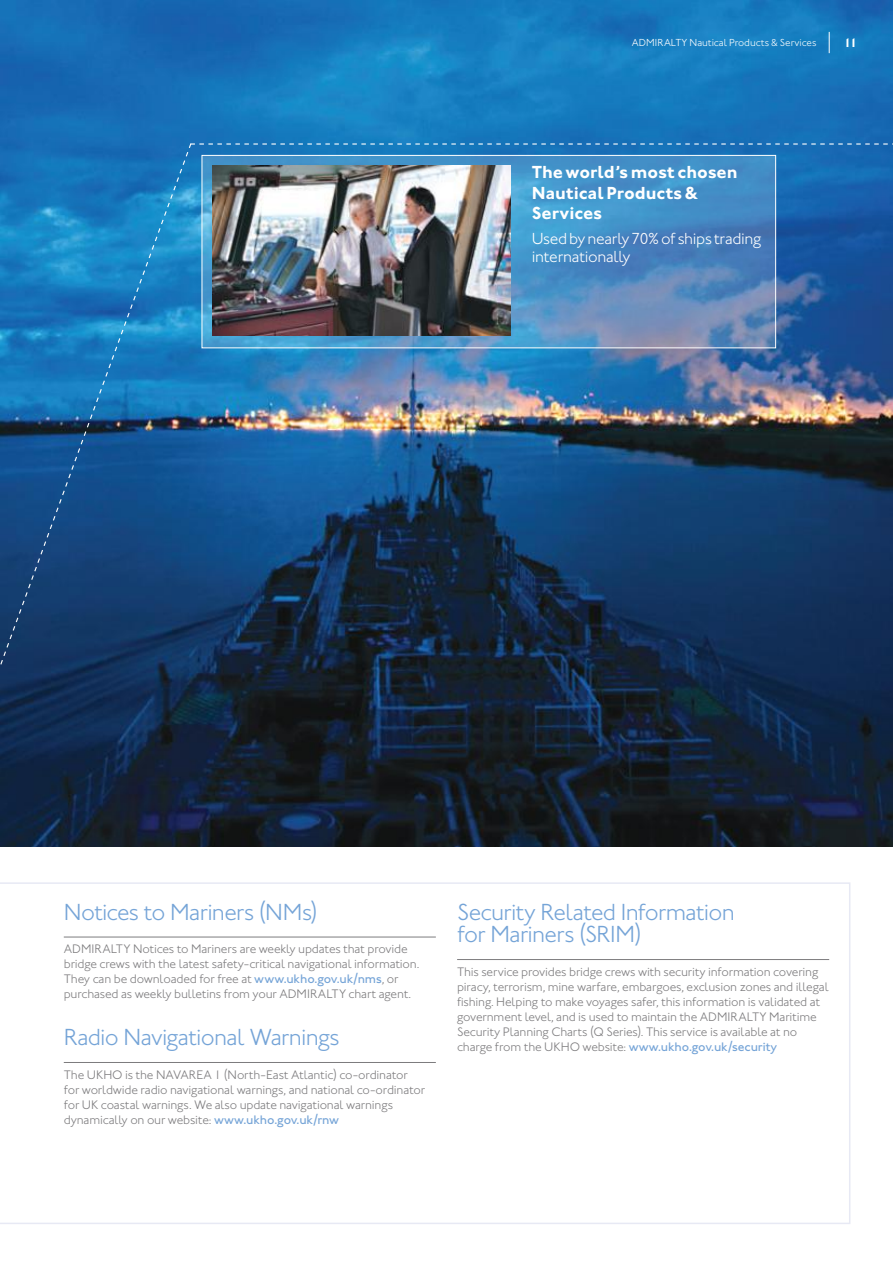
<style>
.page{position:relative;width:893px;height:1263px;background:#fff}
.page>*{position:absolute;margin:0;border:0;box-sizing:border-box;transform-origin:0 0}
.t1{font:300 24px/22.5px "Johnston ITC Std";letter-spacing:-.03em;color:#75a4d7}
.t2{font:700 18px/20.7px "Johnston ITC Std";color:#fff}
.t3{font:300 16.5px/18.8px "Johnston ITC Std";letter-spacing:-.02em;color:#fff}
.t4{font:300 12.75px/15px "Johnston ITC Std";letter-spacing:-.015em;color:#7d7c7e}
.t5{font:700 12.75px "Johnston ITC Std";color:#fff}
.t6{font:300 10.5px "Johnston ITC Std";letter-spacing:-.005em;color:#fff}
.s1{font-weight:500;color:#75a4d7}
</style>
<div class="page">
<img style="left:0;top:0;width:893px;height:846px">
<svg style="left:829px;top:32px;width:1px;height:21px"></svg>
<svg style="left:0;top:882px;width:850px;height:342px"></svg>
<svg style="left:204px;top:157px;width:570px;height:189px;background:#518ec1"></svg>
<div style="left:202px;top:155px;width:574px;height:193px;border:1px solid #fff"></div>
<img style="left:213px;top:166px;width:297px;height:170px">
<svg style="left:192px;top:143px;width:701px;height:2px"></svg>
<svg style="left:0;top:142px;width:192px;height:668px;background:#15558b"></svg>
<hr style="left:64px;top:1062px;width:372px;height:1px;background:#7d7c7e">
<hr style="left:64px;top:937px;width:372px;height:1px;background:#7d7c7e">
<hr style="left:457px;top:959px;width:372px;height:1px;background:#7d7c7e">
<p class="t6" style="left:632px;top:36px;width:14px">Admiralty</p>
<p class="t6" style="left:689px;top:36px;width:128px">Nautical Products &amp; Services</p>
<p class="t5" style="left:844px;top:35px;width:15px">11</p>
<h2 class="t2" style="left:532px;top:161px;width:207px">The world’s most chosen<br>Nautical Products &amp;<br>Services</h2>
<p class="t3" style="left:532px;top:229px;width:231px">Used by nearly 70% of ships trading internationally</p>
<h1 class="t1" style="left:64px;top:900px;width:256px">Notices to Mariners (NMs)</h1>
<p class="t4" style="left:64px;top:941px;width:357px">ADMIRALTY Notices to Mariners are weekly updates that provide bridge crews with the latest safety-critical navigational information.<br>They can be downloaded for free at <span class="s1">www.ukho.gov.uk/nms</span>, or purchased as weekly bulletins from your ADMIRALTY chart agent.</p>
<h1 class="t1" style="left:64px;top:1026px;width:277px">Radio Navigational Warnings</h1>
<p class="t4" style="left:64px;top:1067px;width:363px">The UKHO is the NAVAREA 1 (North-East Atlantic) co-ordinator for worldwide radio navigational warnings, and national co-ordinator for UK coastal warnings. We also update navigational warnings dynamically on our website: <span class="s1">www.ukho.gov.uk/rnw</span></p>
<h1 class="t1" style="left:457px;top:900px;width:279px">Security Related Information for Mariners (SRIM)</h1>
<p class="t4" style="left:457px;top:964px;width:373px">This service provides bridge crews with security information covering piracy, terrorism, mine warfare, embargoes, exclusion zones and illegal fishing. Helping to make voyages safer, this information is validated at government level, and is used to maintain the ADMIRALTY Maritime Security Planning Charts (Q Series). This service is available at no charge from the UKHO website: <span class="s1">www.ukho.gov.uk/security</span></p>
</div>
